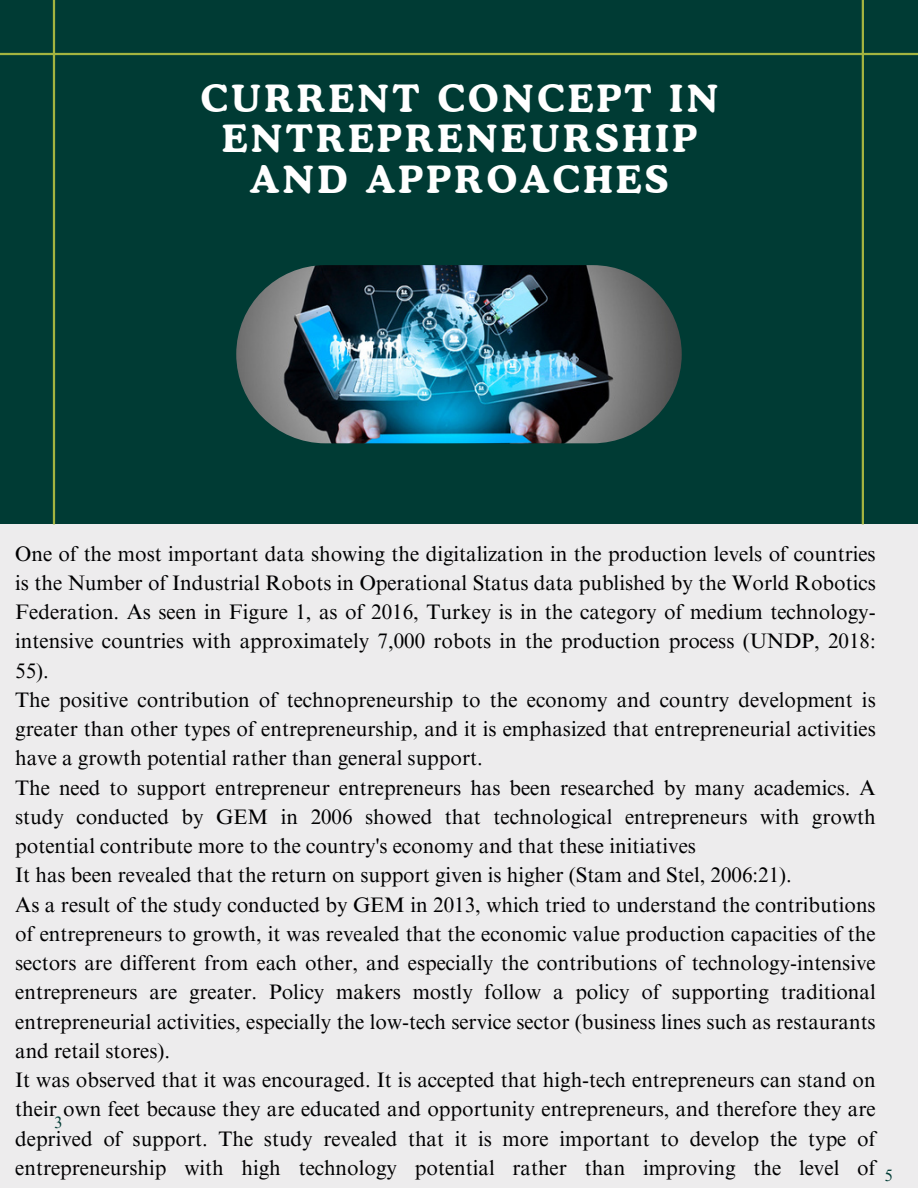
<style>
.page{position:relative;width:918px;height:1188px;background:#edeced}
.page>*{position:absolute;margin:0;border:0;box-sizing:border-box;transform-origin:0 0}
.t1{font:700 37.35px/40.5px "Cooper BT";letter-spacing:.1em;color:#fff;text-align:center}
.t2{font:21px/29.2px "Times NRMT Pro";color:#000001}
.t3{font:16.5px "Times NRMT Pro";color:#003b34}
</style>
<div class="page">
<div style="left:0;top:0;width:918px;height:524px;background:#003b34"></div>
<img style="left:236px;top:265px;width:446px;height:178px;border-radius:89px">
<hr style="left:53px;top:0;width:2px;height:524px;background:#a3b440">
<hr style="left:862px;top:0;width:2px;height:524px;background:#a3b440">
<hr style="left:0;top:53px;width:918px;height:2px;background:#a3b440">
<p class="t1" style="left:201px;top:77px;width:519px">CURRENT CONCEPT IN<br>ENTREPRENEURSHIP<br>AND APPROACHES</p>
<p class="t2" style="left:15px;top:541px;width:862px">One of the most important data showing the digitalization in the production levels of countries is the Number of Industrial Robots in Operational Status data published by the World Robotics Federation. As seen in Figure 1, as of 2016, Turkey is in the category of medium technology&shy;intensive countries with approximately 7,000 robots in the production process (UNDP, 2018:<br>55).<br>The positive contribution of technopreneurship to the economy and country development is greater than other types of entrepreneurship, and it is emphasized that entrepreneurial activities have a growth potential rather than general support.<br>The need to support entrepreneur entrepreneurs has been researched by many academics. A study conducted by GEM in 2006 showed that technological entrepreneurs with growth potential contribute more to the country's economy and that these initiatives<br>It has been revealed that the return on support given is higher (Stam and Stel, 2006:21).<br>As a result of the study conducted by GEM in 2013, which tried to understand the contributions of entrepreneurs to growth, it was revealed that the economic value production capacities of the sectors are different from each other, and especially the contributions of technology-intensive entrepreneurs are greater. Policy makers mostly follow a policy of supporting traditional entrepreneurial activities, especially the low-tech service sector (business lines such as restaurants and retail stores).<br>It was observed that it was encouraged. It is accepted that high-tech entrepreneurs can stand on their own feet because they are educated and opportunity entrepreneurs, and therefore they are deprived of support. The study revealed that it is more important to develop the type of entrepreneurship with high technology potential rather than improving the level of</p>
<p class="t3" style="left:54px;top:1116px;width:10px">3</p>
<p class="t3" style="left:885px;top:1169px;width:10px">5</p>
</div>
